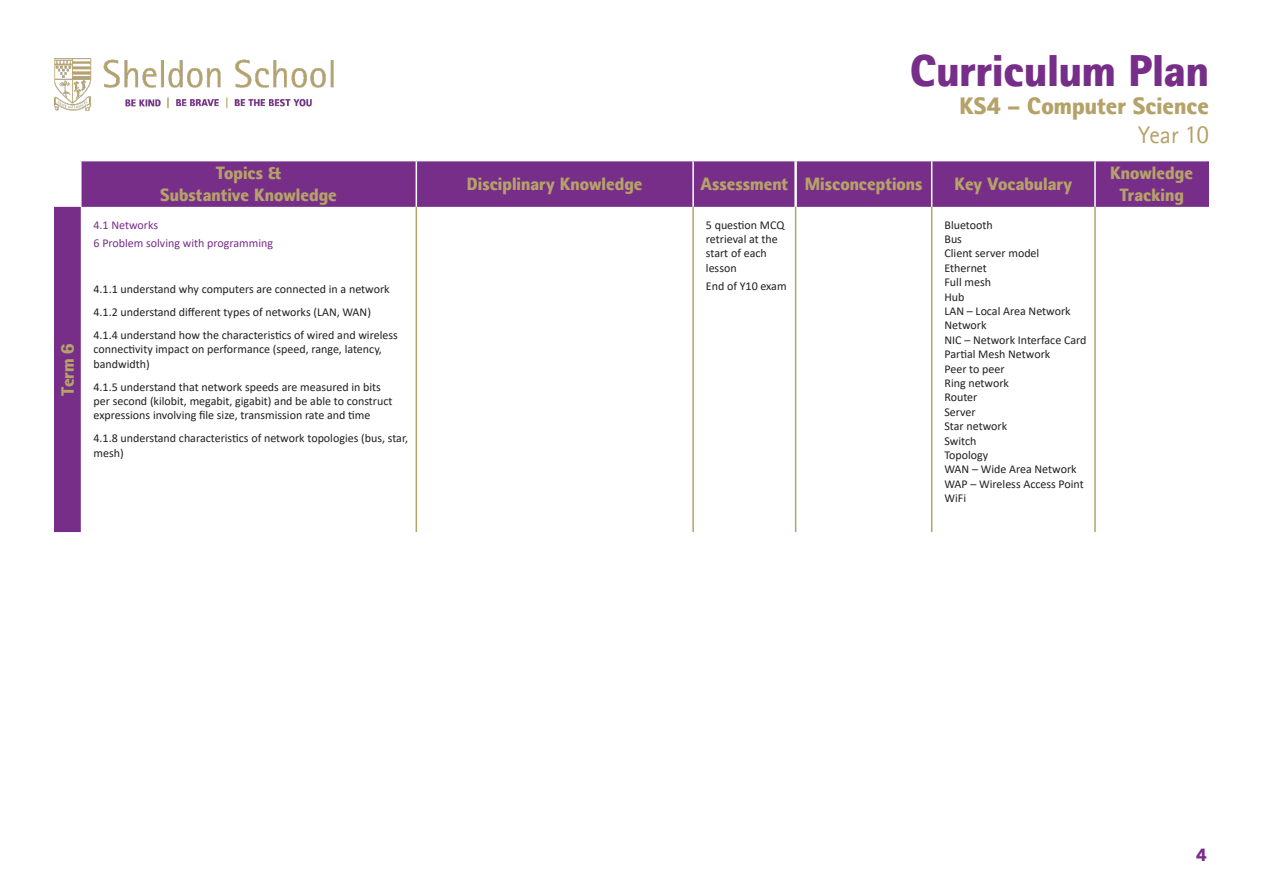
<style>
.page{position:relative;width:1263px;height:893px;background:#fff}
.page>*{position:absolute;margin:0;border:0;box-sizing:border-box;transform-origin:0 0}
.t1{font:900 45px "Rotis II Sans Pro";color:#772e89}
.t2{font:900 24px "Rotis II Sans Pro";color:#b5a269}
.t3{font:24px "Rotis II Sans Pro";color:#b5a269}
.t4{font:900 18px/21.6px "Rotis II Sans Pro";color:#b5a269;text-align:center}
.t5{font:900 18px "Rotis II Sans Pro";color:#772e89}
.table_body{font:12px/14.4px "Calibri";color:#231f20}
.table_body-2{font:12px "Calibri";color:#772e89}
</style>
<div class="page">
<img style="left:54px;top:58px;width:280px;height:53px">
<svg style="left:54px;top:161px;width:1153px;height:371px"></svg>
<hr style="left:80px;top:161px;width:2px;height:46px;background:#fff">
<hr style="left:416px;top:161px;width:1px;height:46px;background:#fff">
<hr style="left:692px;top:161px;width:2px;height:46px;background:#fff">
<hr style="left:931px;top:161px;width:1px;height:46px;background:#fff">
<hr style="left:1094px;top:161px;width:2px;height:46px;background:#fff">
<hr style="left:795px;top:161px;width:1px;height:46px;background:#fff">
<hr style="left:796px;top:161px;width:1px;height:46px;background:#fff">
<hr style="left:1207px;top:161px;width:2px;height:46px;background:#772e89">
<hr style="left:416px;top:207px;width:1px;height:325px;background:#b5a269">
<hr style="left:692px;top:207px;width:2px;height:325px;background:#b5a269">
<hr style="left:795px;top:207px;width:1px;height:325px;background:#b5a269">
<hr style="left:931px;top:207px;width:1px;height:325px;background:#b5a269">
<hr style="left:1094px;top:207px;width:2px;height:325px;background:#b5a269">
<p class="t4" style="left:57px;top:396px;width:54px;rotate:-90deg">Term 6</p>
<p class="t4" style="left:216px;top:163px;width:67px">Topics &amp;</p>
<p class="t4" style="left:160px;top:184px;width:178px">Substantive Knowledge</p>
<p class="table_body-2" style="left:94px;top:216px;width:66px">4.1 Networks</p>
<p class="table_body-2" style="left:94px;top:235px;width:181px">6 Problem solving with programming</p>
<p class="table_body" style="left:94px;top:282px;width:298px">4.1.1 understand why computers are connected in a network</p>
<p class="table_body" style="left:94px;top:304px;width:279px">4.1.2 understand different types of networks (LAN, WAN)</p>
<p class="table_body" style="left:94px;top:327px;width:306px">4.1.4 understand how the characteristics of wired and wireless connectivity impact on performance (speed, range, latency, bandwidth)</p>
<p class="table_body" style="left:94px;top:379px;width:300px">4.1.5 understand that network speeds are measured in bits per second (kilobit, megabit, gigabit) and be able to construct expressions involving file size, transmission rate and time</p>
<p class="table_body" style="left:94px;top:431px;width:316px">4.1.8 understand characteristics of network topologies (bus, star, mesh)</p>
<h1 class="t1" style="left:910px;top:44px;width:300px">Curriculum Plan</h1>
<h2 class="t2" style="left:959px;top:92px;width:251px">KS4 – Computer Science</h2>
<h2 class="t3" style="left:1138px;top:122px;width:73px">Year 10</h2>
<p class="t4" style="left:467px;top:173px;width:177px">Disciplinary Knowledge</p>
<p class="t4" style="left:700px;top:173px;width:89px">Assessment</p>
<p class="t4" style="left:805px;top:173px;width:119px">Misconceptions</p>
<p class="t4" style="left:954px;top:173px;width:119px">Key Vocabulary</p>
<p class="t4" style="left:1110px;top:163px;width:84px">Knowledge<br>Tracking</p>
<p class="table_body" style="left:706px;top:217px;width:80px">5 question MCQ retrieval at the start of each lesson</p>
<p class="table_body" style="left:706px;top:279px;width:82px">End of Y10 exam</p>
<p class="table_body" style="left:944px;top:217px;width:50px">Bluetooth</p>
<p class="table_body" style="left:944px;top:232px;width:19px">Bus</p>
<p class="table_body" style="left:944px;top:246px;width:96px">Client server model</p>
<p class="table_body" style="left:944px;top:260px;width:44px">Ethernet</p>
<p class="table_body" style="left:944px;top:275px;width:48px">Full mesh</p>
<p class="table_body" style="left:944px;top:289px;width:22px">Hub</p>
<p class="table_body" style="left:944px;top:304px;width:128px">LAN – Local Area Network</p>
<p class="table_body" style="left:944px;top:318px;width:44px">Network</p>
<p class="table_body" style="left:944px;top:332px;width:144px">NIC – Network Interface Card</p>
<p class="table_body" style="left:944px;top:347px;width:107px">Partial Mesh Network</p>
<p class="table_body" style="left:944px;top:361px;width:62px">Peer to peer</p>
<p class="table_body" style="left:944px;top:376px;width:66px">Ring network</p>
<p class="table_body" style="left:944px;top:390px;width:34px">Router</p>
<p class="table_body" style="left:944px;top:404px;width:33px">Server</p>
<p class="table_body" style="left:944px;top:419px;width:64px">Star network</p>
<p class="table_body" style="left:944px;top:433px;width:33px">Switch</p>
<p class="table_body" style="left:944px;top:448px;width:45px">Topology</p>
<p class="table_body" style="left:944px;top:462px;width:134px">WAN – Wide Area Network</p>
<p class="table_body" style="left:944px;top:476px;width:141px">WAP – Wireless Access Point</p>
<p class="table_body" style="left:944px;top:491px;width:23px">WiFi</p>
<h3 class="t5" style="left:1196px;top:844px;width:12px">4</h3>
</div>
